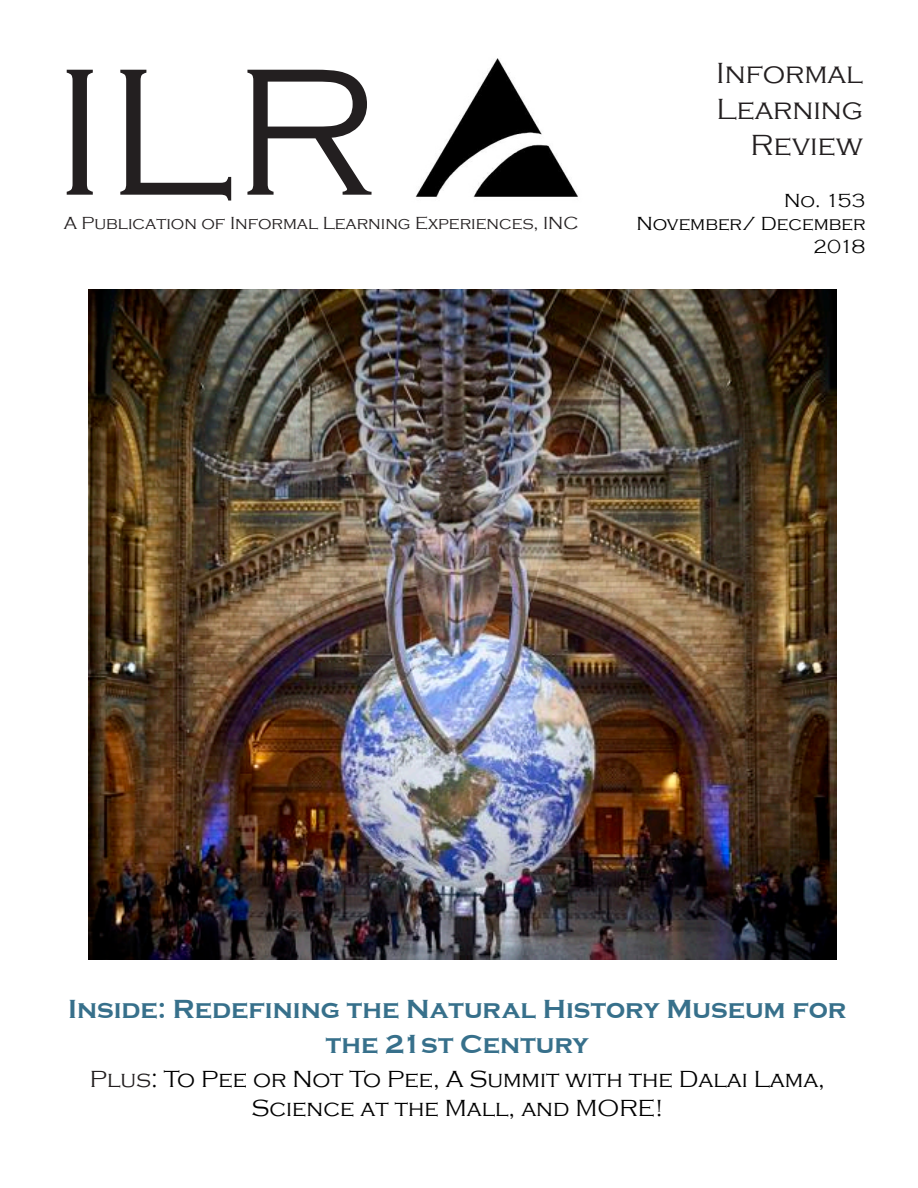
<style>
.page{position:relative;width:918px;height:1188px;background:#fff}
.page>*{position:absolute;margin:0;border:0;box-sizing:border-box;transform-origin:0 0}
.t1{font:300 187.5px "Copperplate Gothic";color:#231f20}
.t2{font:300 30px/36px "Copperplate Gothic";color:#231f20;text-align:right}
.t3{font:700 27px/34.5px "Copperplate Becker";color:#37708b;text-align:center}
.t4{font:300 24px/28.8px "Copperplate Gothic";color:#000;text-align:center}
.t5{font:300 19.5px/23.4px "Copperplate Gothic";color:#000;text-align:right}
.t6{font:300 18px "Copperplate Gothic";color:#231f20}
.s1{color:#231f20}
</style>
<div class="page">
<img style="left:415px;top:58px;width:163px;height:139px">
<img style="left:88px;top:290px;width:748px;height:669px">
<h1 class="t1" style="left:53px;top:31px;width:326px">ILR</h1>
<p class="t6" style="left:64px;top:213px;width:516px">A Publication of Informal Learning Experiences, INC</p>
<p class="t2" style="left:716px;top:55px;width:148px">Informal<br>Learning<br>Review</p>
<p class="t5" style="left:636px;top:189px;width:231px">No. 153<br>November/ December<br>2018</p>
<p class="t3" style="left:68px;top:991px;width:780px">Inside: Redefining the Natural History Museum for the 21st Century</p>
<p class="t4" style="left:90px;top:1065px;width:737px"><span class="s1">Plus</span>: To Pee or Not To Pee, A Summit with the Dalai Lama,<br>Science at the Mall, and MORE!</p>
</div>
